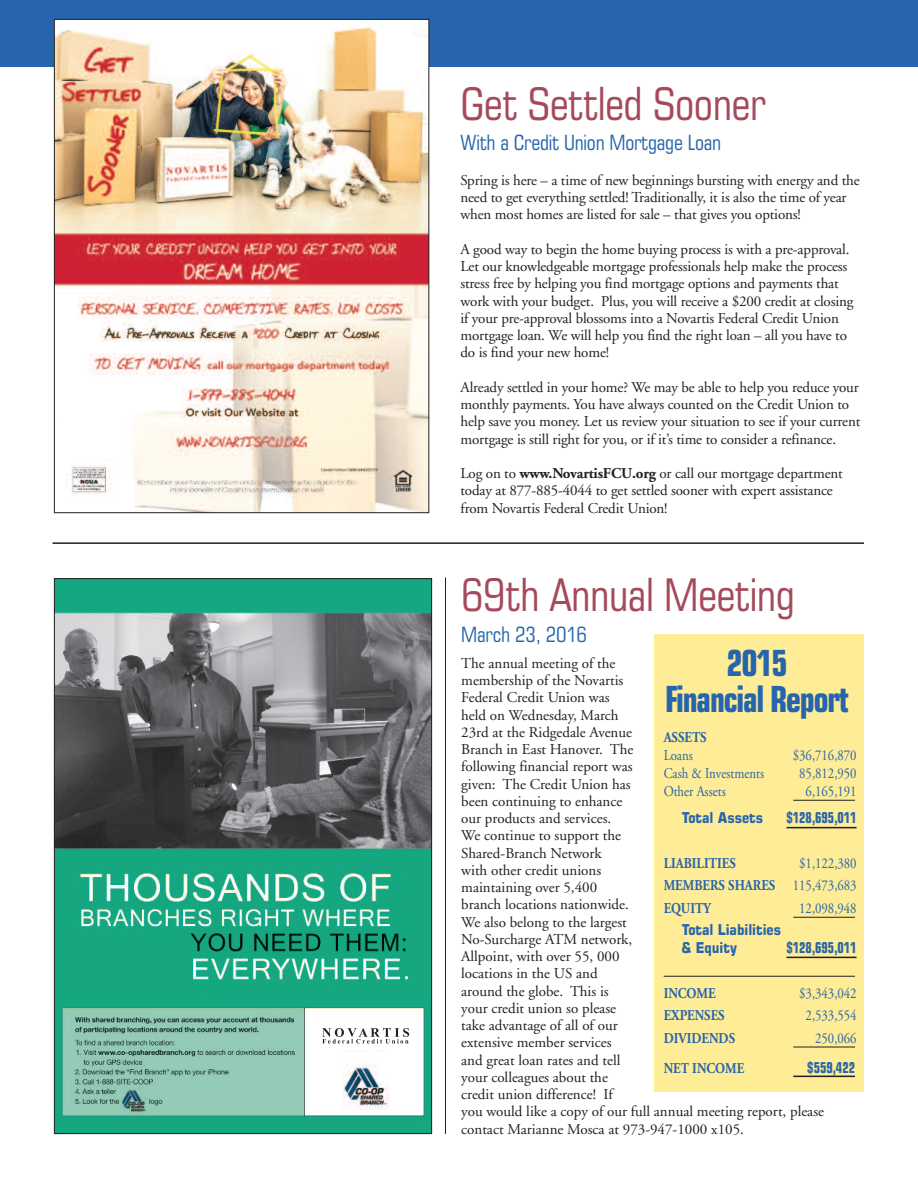
<style>
.page{position:relative;width:918px;height:1188px;background:#fff}
.page>*{position:absolute;margin:0;border:0;box-sizing:border-box;transform-origin:0 0}
.t1{font:condensed 45px "Square 721 BT";letter-spacing:-.01em;color:#a54a5b}
.t2{font:700 condensed 36px/36px "Square 721 BT";letter-spacing:-.035em;color:#2665ad;text-align:center;scale:.9 1}
.t3{font:condensed 21px "Square 721 BT";letter-spacing:-.01em;color:#2665ad}
.t4{font:15px/17.2px "Adobe Garamond";letter-spacing:-.01em;color:#231f20}
.t5{font:15px/22.5px "Adobe Garamond";color:#2665ad;text-align:justify;scale:.85 1}
.t6{font:700 15px "Adobe Garamond";color:#2665ad;scale:.85 1}
.t7{font:700 15px/17.2px "Square 721 BT";color:#2665ad;scale:.85 1}
.t8{font:700 condensed 15px "Square 721 BT";color:#2665ad;scale:.85 1}
.s1{font-weight:700}
</style>
<div class="page">
<div style="left:0;top:0;width:918px;height:68px;background:#2665ad"></div>
<img style="left:56px;top:21px;width:371px;height:490px">
<div style="left:655px;top:634px;width:209px;height:458px;background:#ffec96"></div>
<hr style="left:793px;top:800px;width:62px;height:1px;background:#231f20">
<hr style="left:787px;top:827px;width:70px;height:1px;background:#231f20">
<hr style="left:793px;top:917px;width:62px;height:1px;background:#231f20">
<hr style="left:787px;top:957px;width:70px;height:1px;background:#231f20">
<hr style="left:664px;top:976px;width:191px;height:1px;background:#231f20">
<hr style="left:793px;top:1047px;width:62px;height:1px;background:#231f20">
<hr style="left:793px;top:1076px;width:62px;height:1px;background:#231f20">
<hr style="left:52px;top:542px;width:812px;height:2px;background:#231f20">
<img style="left:56px;top:580px;width:374px;height:552px">
<div style="left:312px;top:1021px;width:107px;height:29px;background:#fff"></div>
<svg style="left:322px;top:1028px;width:87px;height:16px"></svg>
<img style="left:55px;top:860px;width:376px;height:133px">
<hr style="left:445px;top:578px;width:1px;height:556px;background:#231f20">
<h1 class="t1" style="left:460px;top:87px;width:307px">Get Settled Sooner</h1>
<h3 class="t3" style="left:460px;top:135px;width:262px">With a Credit Union Mortgage Loan</h3>
<p class="t4" style="left:460px;top:173px;width:401px">Spring is here – a time of new beginnings bursting with energy and the need to get everything settled! Traditionally, it is also the time of year when most homes are listed for sale – that gives you options!</p>
<p class="t4" style="left:461px;top:242px;width:394px">A good way to begin the home buying process is with a pre-approval.<br>Let our knowledgeable mortgage professionals help make the process stress free by helping you find mortgage options and payments that work with your budget. Plus, you will receive a $200 credit at closing if your pre-approval blossoms into a Novartis Federal Credit Union mortgage loan. We will help you find the right loan – all you have to do is find your new home!</p>
<p class="t4" style="left:461px;top:380px;width:401px">Already settled in your home? We may be able to help you reduce your monthly payments. You have always counted on the Credit Union to help save you money. Let us review your situation to see if your current mortgage is still right for you, or if it’s time to consider a refinance.</p>
<p class="t4" style="left:461px;top:466px;width:384px">Log on to <span class="s1">www.NovartisFCU.org</span> or call our mortgage department today at 877-885-4044 to get settled sooner with expert assistance from Novartis Federal Credit Union!</p>
<h1 class="t1" style="left:461px;top:578px;width:335px">69th Annual Meeting</h1>
<h3 class="t3" style="left:461px;top:626px;width:127px">March 23, 2016</h3>
<p class="t4" style="left:461px;top:656px;width:364px">The annual meeting of the<br>membership of the Novartis<br>Federal Credit Union was<br>held on Wednesday, March<br>23rd at the Ridgedale Avenue<br>Branch in East Hanover. The<br>following financial report was<br>given: The Credit Union has<br>been continuing to enhance<br>our products and services.<br>We continue to support the<br>Shared-Branch Network<br>with other credit unions<br>maintaining over 5,400<br>branch locations nationwide.<br>We also belong to the largest<br>No-Surcharge ATM network,<br>Allpoint, with over 55, 000<br>locations in the US and<br>around the globe. This is<br>your credit union so please<br>take advantage of all of our<br>extensive member services<br>and great loan rates and tell<br>your colleagues about the<br>credit union difference! If<br>you would like a copy of our full annual meeting report, please contact Marianne Mosca at 973-947-1000 x105.</p>
<h2 class="t2" style="left:665px;top:648px;width:206px">2015<br>Financial Report</h2>
<p class="t6" style="left:664px;top:731px;width:52px">ASSETS</p>
<p class="t5" style="left:664px;top:745px;width:36px">Loans</p>
<p class="t5" style="left:793px;top:745px;width:76px">$36,716,870</p>
<p class="t5" style="left:664px;top:763px;width:120px">Cash &amp; Investments</p>
<p class="t5" style="left:799px;top:763px;width:69px">85,812,950</p>
<p class="t5" style="left:664px;top:781px;width:75px">Other Assets</p>
<p class="t5" style="left:806px;top:781px;width:62px">6,165,191</p>
<p class="t7" style="left:682px;top:810px;width:97px">Total Assets</p>
<p class="t8" style="left:787px;top:812px;width:84px">$128,695,011</p>
<p class="t6" style="left:664px;top:857px;width:86px">LIABILITIES</p>
<p class="t5" style="left:664px;top:853px;width:229px;text-indent:136px">$1,122,380<br><span class="s1">MEMBERS SHARES</span> 115,473,683<br><span class="s1">EQUITY</span></p>
<p class="t5" style="left:799px;top:898px;width:69px">12,098,948</p>
<p class="t7" style="left:682px;top:923px;width:118px">Total Liabilities &amp; Equity</p>
<p class="t8" style="left:787px;top:942px;width:84px">$128,695,011</p>
<p class="t6" style="left:664px;top:987px;width:63px">INCOME</p>
<p class="t5" style="left:799px;top:983px;width:69px">$3,343,042</p>
<p class="t6" style="left:664px;top:1009px;width:73px">EXPENSES</p>
<p class="t5" style="left:806px;top:1005px;width:62px">2,533,554</p>
<p class="t6" style="left:664px;top:1032px;width:86px">DIVIDENDS</p>
<p class="t5" style="left:815px;top:1028px;width:50px">250,066</p>
<p class="t6" style="left:664px;top:1062px;width:96px">NET INCOME</p>
<p class="t8" style="left:807px;top:1062px;width:58px">$559,422</p>
</div>
